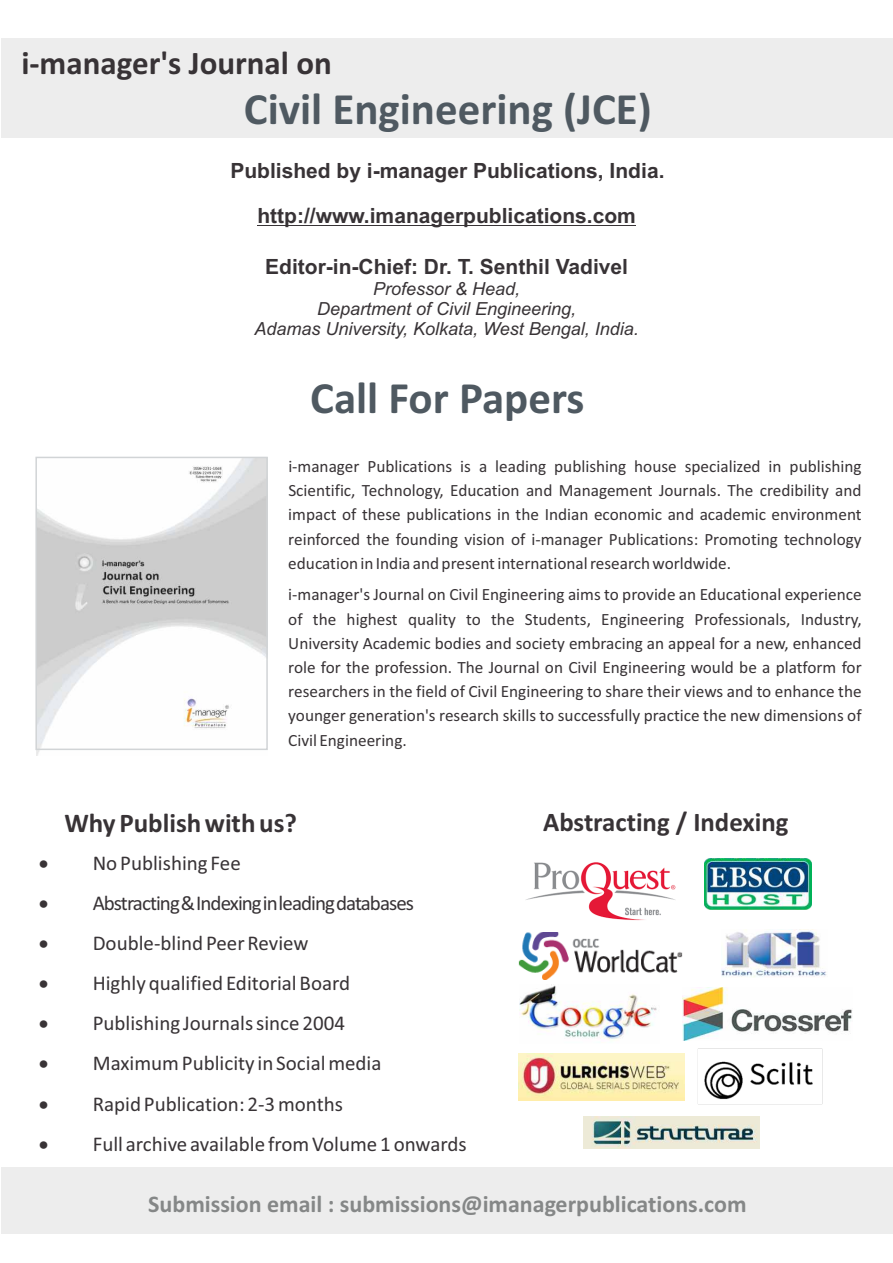
<style>
.page{position:relative;width:893px;height:1263px;background:#fff}
.page>*{position:absolute;margin:0;border:0;box-sizing:border-box;transform-origin:0 0}
.t1{font:700 45px "Calibri";color:#4f5961}
.t2{font:700 33px "Calibri";color:#383336}
.t3{font:700 27px "Calibri";color:#383336}
.t4{font:700 26.85px "Calibri";color:#383336}
.t5{font:700 24px "Calibri";color:#858787}
.t6{font:21px "Calibri";color:#383336}
.t7{font:700 21px/45.6px "Arial";color:#383336;text-align:center}
.t8{font:21px "Calibri";letter-spacing:-.045em;color:#383336}
.t9{font:italic 18px/20.1px "Arial";color:#383336;text-align:center}
.t10{font:17.25px/24.2px "Calibri";color:#383336;text-align:justify}
</style>
<div class="page">
<div style="left:1px;top:38px;width:891px;height:99px;background:#ededed"></div>
<hr style="left:257px;top:225px;width:379px;height:1px;background:#383336">
<div style="left:1px;top:1167px;width:891px;height:67px;background:#ededed"></div>
<img style="left:520px;top:985px;width:137px;height:55px">
<img style="left:682px;top:988px;width:170px;height:52px">
<img style="left:721px;top:929px;width:106px;height:48px">
<img style="left:518px;top:932px;width:164px;height:47px">
<img style="left:704px;top:858px;width:107px;height:52px">
<img style="left:36px;top:460px;width:229px;height:295px">
<img style="left:697px;top:1048px;width:126px;height:57px">
<img style="left:518px;top:1053px;width:166px;height:47px">
<img style="left:526px;top:862px;width:149px;height:59px">
<img style="left:584px;top:1116px;width:176px;height:33px">
<div style="left:35px;top:457px;width:233px;height:293px;border:2px solid #d1d4d6"></div>
<h2 class="t2" style="left:21px;top:50px;width:312px">i‐manager's Journal on</h2>
<h1 class="t1" style="left:244px;top:90px;width:410px">Civil Engineering (JCE)</h1>
<p class="t7" style="left:230px;top:149px;width:436px">Published by i-manager Publications, India. http://www.imanagerpublications.com</p>
<p class="t7" style="left:265px;top:246px;width:364px">Editor-in-Chief: Dr. T. Senthil Vadivel</p>
<p class="t9" style="left:254px;top:280px;width:386px">Professor &amp; Head,<br>Department of Civil Engineering,<br>Adamas University, Kolkata, West Bengal, India.</p>
<h1 class="t1" style="left:310px;top:380px;width:276px">Call For Papers</h1>
<p class="t10" style="left:288px;top:455px;width:575px">i‐manager Publications is a leading publishing house specialized in publishing Scientific, Technology, Education and Management Journals. The credibility and impact of these publications in the Indian economic and academic environment reinforced the founding vision of i‐manager Publications: Promoting technology education in India and present international research worldwide.</p>
<p class="t10" style="left:288px;top:584px;width:575px">i‐manager's Journal on Civil Engineering aims to provide an Educational experience of the highest quality to the Students, Engineering Professionals, Industry, University Academic bodies and society embracing an appeal for a new, enhanced role for the profession. The Journal on Civil Engineering would be a platform for researchers in the field of Civil Engineering to share their views and to enhance the younger generation's research skills to successfully practice the new dimensions of Civil Engineering.</p>
<h3 class="t3" style="left:64px;top:812px;width:234px">Why Publish with us?</h3>
<h3 class="t4" style="left:543px;top:811px;width:247px">Abstracting / Indexing</h3>
<p class="t6" style="left:39px;top:854px;width:204px">• No Publishing Fee</p>
<p class="t8" style="left:39px;top:894px;width:377px">• Abstracting&amp;Indexinginleadingdatabases</p>
<p class="t6" style="left:39px;top:934px;width:271px">• Double‐blind Peer Review</p>
<p class="t6" style="left:39px;top:974px;width:313px">• Highly qualified Editorial Board</p>
<p class="t6" style="left:39px;top:1014px;width:308px">• Publishing Journals since 2004</p>
<p class="t6" style="left:39px;top:1054px;width:344px">• Maximum Publicity in Social media</p>
<p class="t6" style="left:39px;top:1095px;width:306px">• Rapid Publication: 2‐3 months</p>
<p class="t6" style="left:39px;top:1135px;width:430px">• Full archive available from Volume 1 onwards</p>
<h3 class="t5" style="left:148px;top:1194px;width:600px">Submission email : submissions@imanagerpublications.com</h3>
</div>
